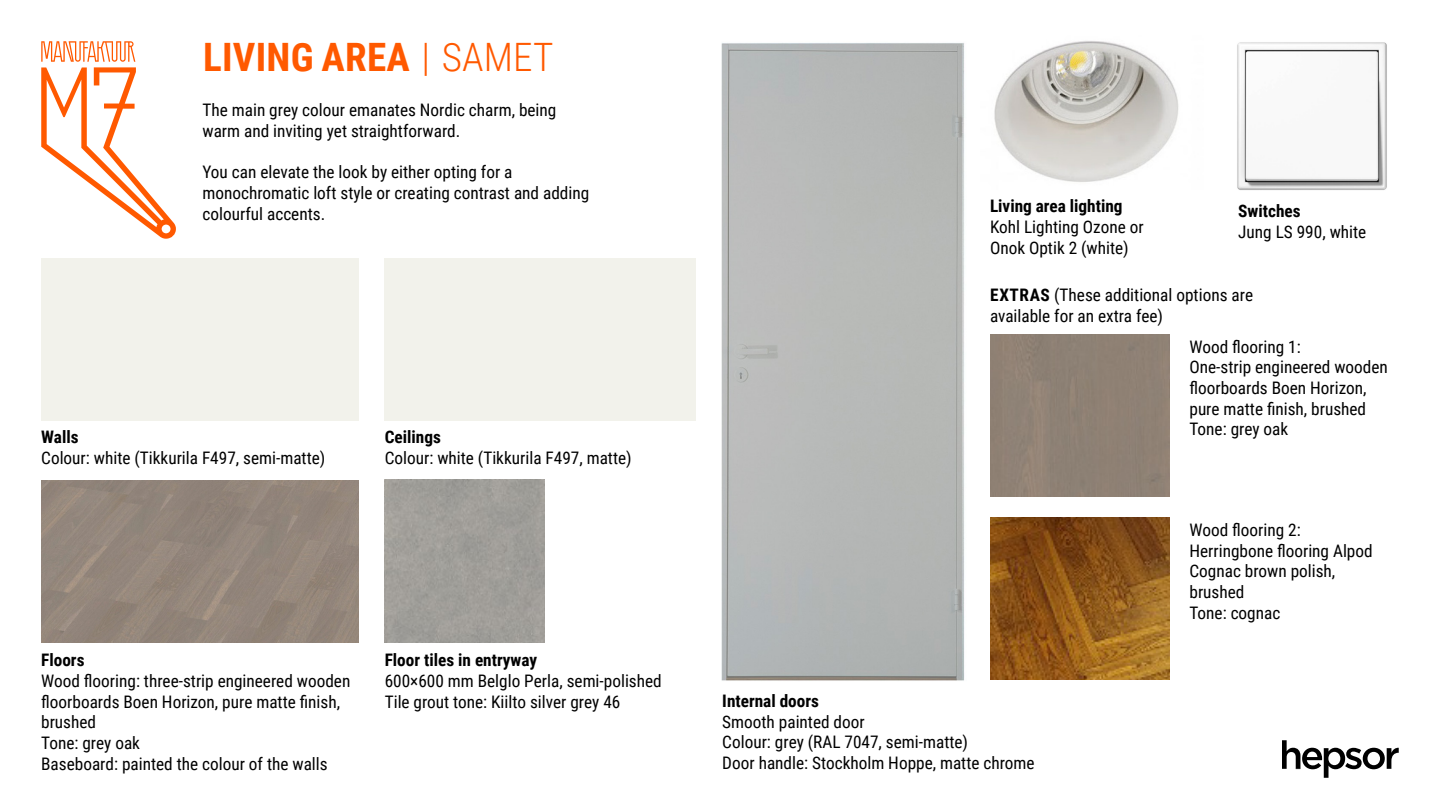
<style>
.page{position:relative;width:1440px;height:810px;background:#fff}
.page>*{position:absolute;margin:0;border:0;box-sizing:border-box;transform-origin:0 0}
.t1{font:700 39.15px "Roboto Condensed";letter-spacing:.005em;color:#ff5900}
.t2{font:17.25px/20.7px "Roboto Condensed";color:#000}
.t3{font:700 17.25px "Roboto Condensed";color:#000}
.s1{font-weight:300}
.s2{font-weight:700}
</style>
<div class="page">
<svg style="left:41px;top:41px;width:135px;height:198px"></svg>
<svg style="left:1282px;top:740px;width:117px;height:38px"></svg>
<img style="left:1237px;top:42px;width:150px;height:148px">
<img style="left:991px;top:518px;width:178px;height:162px">
<div style="left:721px;top:43px;width:243px;height:638px;background:#b6b9b7"></div>
<div style="left:41px;top:258px;width:318px;height:163px;background:#f2f2eb"></div>
<div style="left:385px;top:258px;width:311px;height:163px;background:#f2f2eb"></div>
<div style="left:41px;top:480px;width:317px;height:163px;background:#93867b"></div>
<img style="left:994px;top:41px;width:185px;height:141px">
<div style="left:991px;top:335px;width:178px;height:161px;background:#8e8174"></div>
<div style="left:385px;top:480px;width:160px;height:163px;background:#a09e99"></div>
<h1 class="t1" style="left:203px;top:29px;width:352px">LIVING AREA <span class="s1">| SAMET</span></h1>
<p class="t2" style="left:202px;top:99px;width:355px">The main grey colour emanates Nordic charm, being warm and inviting yet straightforward.</p>
<p class="t2" style="left:202px;top:161px;width:388px">You can elevate the look by either opting for a monochromatic loft style or creating contrast and adding colourful accents.</p>
<p class="t3" style="left:41px;top:425px;width:39px">Walls</p>
<p class="t2" style="left:41px;top:447px;width:286px">Colour: white (Tikkurila F497, semi-matte)</p>
<p class="t3" style="left:385px;top:425px;width:58px">Ceilings</p>
<p class="t2" style="left:385px;top:447px;width:248px">Colour: white (Tikkurila F497, matte)</p>
<p class="t3" style="left:41px;top:648px;width:45px">Floors</p>
<p class="t2" style="left:41px;top:670px;width:311px">Wood flooring: three-strip engineered wooden floorboards Boen Horizon, pure matte finish, brushed<br>Tone: grey oak<br>Baseboard: painted the colour of the walls</p>
<p class="t3" style="left:385px;top:648px;width:154px">Floor tiles in entryway</p>
<p class="t2" style="left:385px;top:670px;width:279px">600×600 mm Belglo Perla, semi-polished<br>Tile grout tone: Kiilto silver grey 46</p>
<p class="t3" style="left:990px;top:194px;width:134px">Living area lighting</p>
<p class="t2" style="left:990px;top:216px;width:155px">Kohl Lighting Ozone or<br>Onok Optik 2 (white)</p>
<p class="t3" style="left:1238px;top:199px;width:64px">Switches</p>
<p class="t2" style="left:1238px;top:220px;width:130px">Jung LS 990, white</p>
<p class="t2" style="left:990px;top:284px;width:265px"><span class="s2">EXTRAS</span> (These additional options are available for an extra fee)</p>
<p class="t2" style="left:1189px;top:335px;width:200px">Wood flooring 1:<br>One-strip engineered wooden floorboards Boen Horizon, pure matte finish, brushed<br>Tone: grey oak</p>
<p class="t3" style="left:722px;top:689px;width:98px">Internal doors</p>
<p class="t2" style="left:722px;top:711px;width:314px">Smooth painted door<br>Colour: grey (RAL 7047, semi-matte)<br>Door handle: Stockholm Hoppe, matte chrome</p>
<p class="t2" style="left:1189px;top:519px;width:185px">Wood flooring 2:<br>Herringbone flooring Alpod<br>Cognac brown polish, brushed<br>Tone: cognac</p>
</div>
